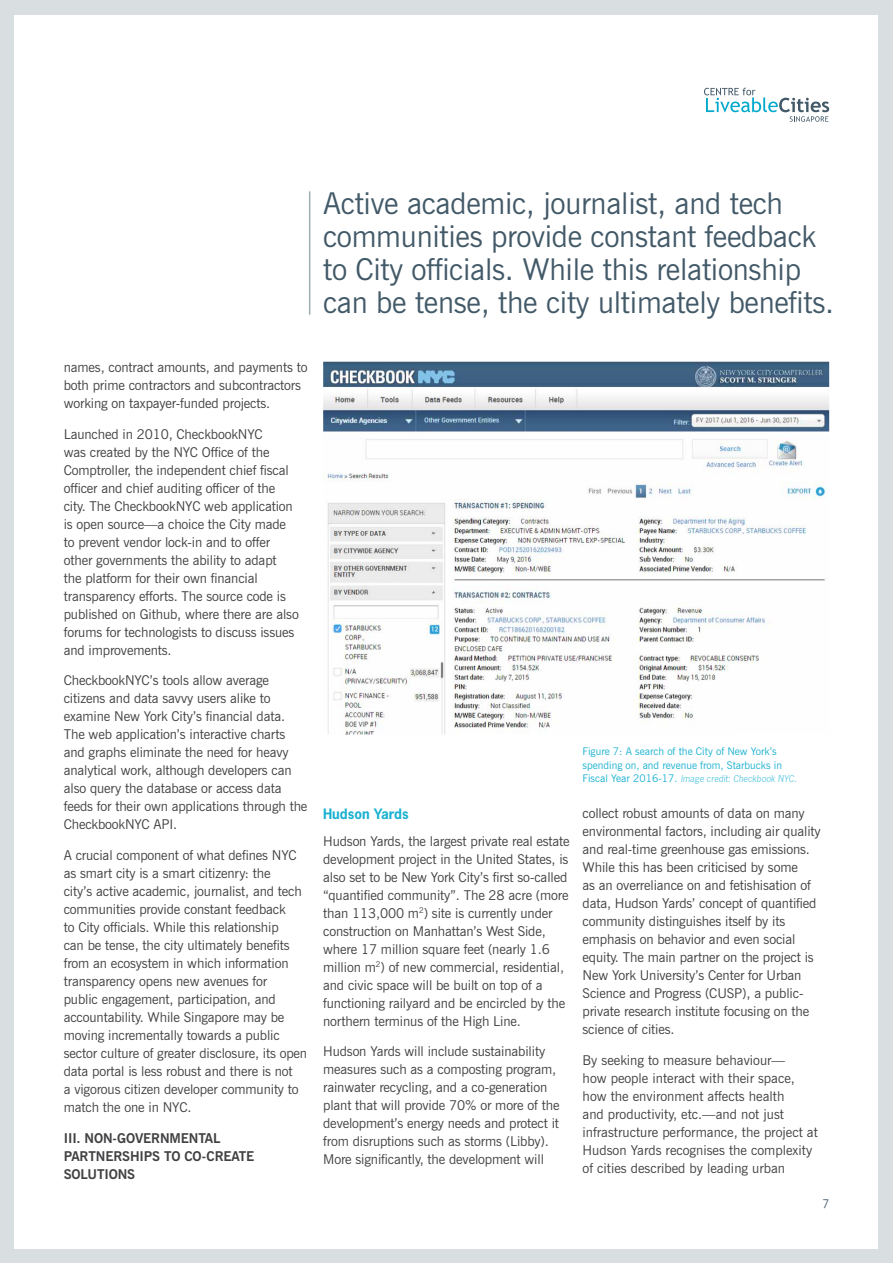
<style>
.page{position:relative;width:893px;height:1263px;background:#d9dee1}
.page>*{position:absolute;margin:0;border:0;box-sizing:border-box;transform-origin:0 0}
.t1{font:30px/33px "News Gothic BT";letter-spacing:-.01em;color:#425968}
.t2{font:13.5px/18px "News Gothic BT";letter-spacing:-.01em;color:#414042}
.t3{font:700 13.5px/18px "News Gothic BT";letter-spacing:-.01em;color:#414042}
.t4{font:700 13.5px "News Gothic";color:#1ab1d0}
.t5{font:12px "News Gothic BT";color:#425968;scale:.95 1}
.t6{font:10.5px/13.5px "News Gothic BT";color:#1ab1d0}
.t7{font:italic 9px "News Gothic";color:#66cbe0}
.s1{font-family:"News Gothic BT";font-style:normal;font-size:10.5px;color:#1ab1d0}
</style>
<div class="page">
<div style="left:15px;top:15px;width:863px;height:1233px;background:#fff"></div>
<svg style="left:704px;top:88px;width:125px;height:34px"></svg>
<hr style="left:309px;top:191px;width:1px;height:124px;background:#a0acb4">
<img style="left:323px;top:361px;width:506px;height:373px">
<h1 class="t1" style="left:323px;top:187px;width:512px">Active academic, journalist, and tech communities provide constant feedback to City officials. While this relationship can be tense, the city ultimately benefits.</h1>
<p class="t2" style="left:64px;top:358px;width:245px">names, contract amounts, and payments to both prime contractors and subcontractors working on taxpayer-funded projects.</p>
<p class="t2" style="left:64px;top:425px;width:237px">Launched in 2010, CheckbookNYC<br>was created by the NYC Office of the Comptroller, the independent chief fiscal officer and chief auditing officer of the city. The CheckbookNYC web application is open source—a choice the City made to prevent vendor lock-in and to offer other governments the ability to adapt<br>the platform for their own financial transparency efforts. The source code is published on Github, where there are also forums for technologists to discuss issues and improvements.</p>
<p class="t2" style="left:64px;top:671px;width:245px">CheckbookNYC’s tools allow average citizens and data savvy users alike to examine New York City’s financial data.<br>The web application’s interactive charts and graphs eliminate the need for heavy analytical work, although developers can also query the database or access data feeds for their own applications through the CheckbookNYC API.</p>
<p class="t2" style="left:64px;top:846px;width:245px">A crucial component of what defines NYC as smart city is a smart citizenry: the<br>city’s active academic, journalist, and tech communities provide constant feedback<br>to City officials. While this relationship<br>can be tense, the city ultimately benefits from an ecosystem in which information transparency opens new avenues for<br>public engagement, participation, and accountability. While Singapore may be moving incrementally towards a public sector culture of greater disclosure, its open data portal is less robust and there is not<br>a vigorous citizen developer community to match the one in NYC.</p>
<p class="t3" style="left:64px;top:1129px;width:192px">III. NON-GOVERNMENTAL<br>PARTNERSHIPS TO CO-CREATE<br>SOLUTIONS</p>
<p class="t4" style="left:323px;top:805px;width:87px">Hudson Yards</p>
<p class="t2" style="left:323px;top:832px;width:248px">Hudson Yards, the largest private real estate development project in the United States, is also set to be New York City’s first so-called “quantified community”. The 28 acre (more than 113,000 m<sup>2</sup>) site is currently under construction on Manhattan’s West Side, where 17 million square feet (nearly 1.6 million m<sup>2</sup>) of new commercial, residential, and civic space will be built on top of a functioning railyard and be encircled by the northern terminus of the High Line.</p>
<p class="t2" style="left:323px;top:1042px;width:238px">Hudson Yards will include sustainability measures such as a composting program, rainwater recycling, and a co-generation plant that will provide 70% or more of the development’s energy needs and protect it from disruptions such as storms (Libby).<br>More significantly, the development will</p>
<p class="t6" style="left:583px;top:744px;width:201px">Figure 7: A search of the City of New York’s spending on, and revenue from, Starbucks in</p>
<p class="t7" style="left:583px;top:773px;width:216px"><span class="s1">Fiscal Year 2016-17.</span> Image credit: Checkbook NYC.</p>
<p class="t2" style="left:583px;top:804px;width:240px">collect robust amounts of data on many environmental factors, including air quality and real-time greenhouse gas emissions.<br>While this has been criticised by some<br>as an overreliance on and fetishisation of data, Hudson Yards’ concept of quantified community distinguishes itself by its emphasis on behavior and even social equity. The main partner on the project is New York University’s Center for Urban Science and Progress (CUSP), a public&shy;private research institute focusing on the science of cities.</p>
<p class="t2" style="left:583px;top:1051px;width:237px">By seeking to measure behaviour—<br>how people interact with their space, how the environment affects health<br>and productivity, etc.—and not just infrastructure performance, the project at Hudson Yards recognises the complexity of cities described by leading urban</p>
<p class="t5" style="left:822px;top:1196px;width:9px">7</p>
</div>
